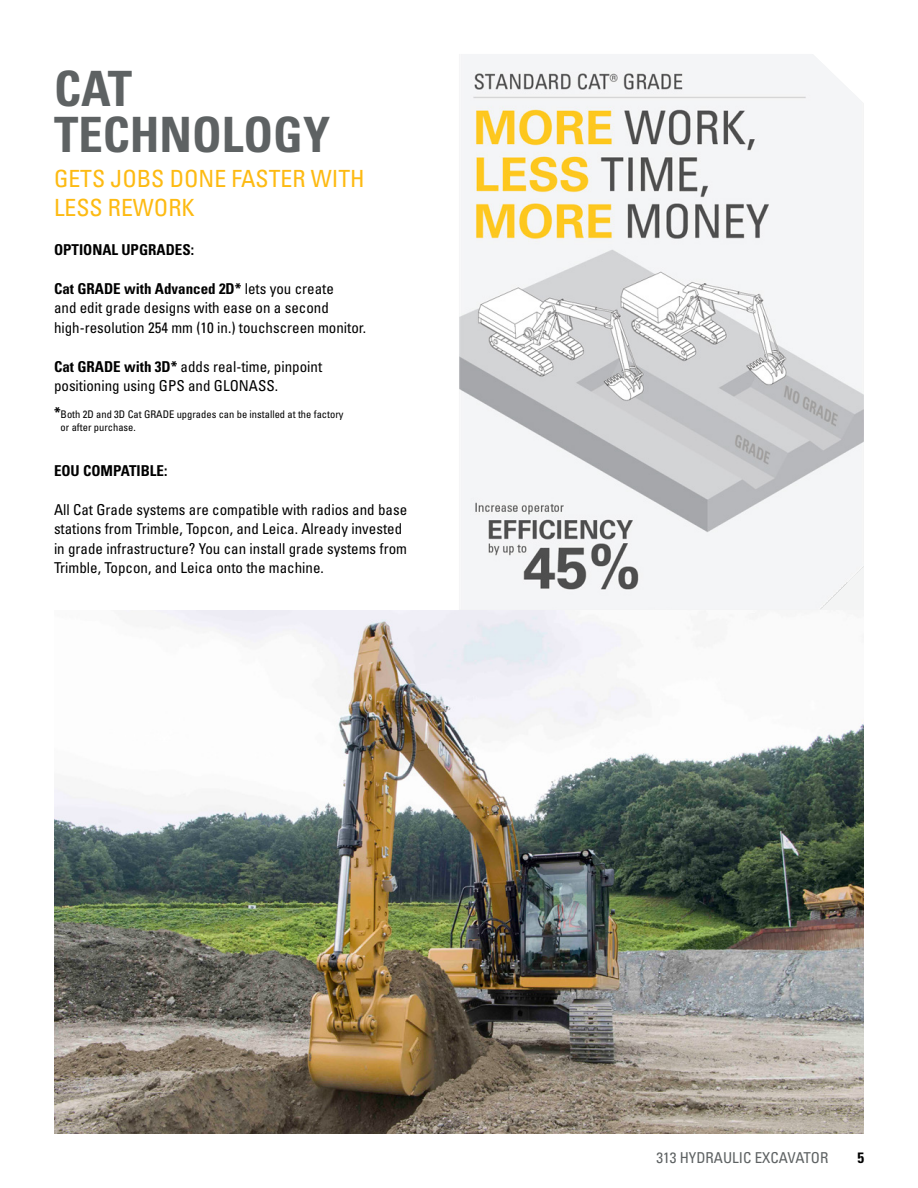
<style>
.page{position:relative;width:918px;height:1188px;background:#fff}
.page>*{position:absolute;margin:0;border:0;box-sizing:border-box;transform-origin:0 0}
.t1{font:700 condensed 48.75px/45.9px "Univers";color:#5e6263}
.t2{font:condensed 23.7px/28.5px "Univers";color:#fdba12}
.t3{font:condensed 15px/19.5px "Univers";color:#000}
.t4{font:700 condensed 15px "Univers";color:#000}
.t5{font:condensed 15px "Univers";color:#5e6263}
.t6{font:condensed 10.5px/12.6px "Univers";color:#000}
.s1{font-weight:700}
.s2{font-weight:700;font-size:15px}
</style>
<div class="page">
<img style="left:459px;top:54px;width:405px;height:555px">
<img style="left:54px;top:610px;width:810px;height:524px">
<h1 class="t1" style="left:54px;top:66px;width:278px">CAT<br>TECHNOLOGY</h1>
<h2 class="t2" style="left:54px;top:164px;width:312px">GETS JOBS DONE FASTER WITH<br>LESS REWORK</h2>
<p class="t4" style="left:54px;top:240px;width:142px">OPTIONAL UPGRADES:</p>
<p class="t3" style="left:54px;top:278px;width:314px"><span class="s1">Cat GRADE with Advanced 2D*</span> lets you create<br>and edit grade designs with ease on a second high-resolution 254 mm (10 in.) touchscreen monitor.</p>
<p class="t3" style="left:54px;top:356px;width:270px"><span class="s1">Cat GRADE with 3D*</span> adds real-time, pinpoint positioning using GPS and GLONASS.</p>
<p class="t6" style="left:61px;top:408px;width:284px;text-indent:-7px"><span class="s2">*</span>Both 2D and 3D Cat GRADE upgrades can be installed at the factory or after purchase.</p>
<p class="t4" style="left:54px;top:461px;width:115px">EOU COMPATIBLE:</p>
<p class="t3" style="left:54px;top:500px;width:355px">All Cat Grade systems are compatible with radios and base stations from Trimble, Topcon, and Leica. Already invested in grade infrastructure? You can install grade systems from Trimble, Topcon, and Leica onto the machine.</p>
<p class="t5" style="left:656px;top:1148px;width:173px">313 HYDRAULIC EXCAVATOR</p>
<p class="t4" style="left:857px;top:1148px;width:8px">5</p>
</div>
